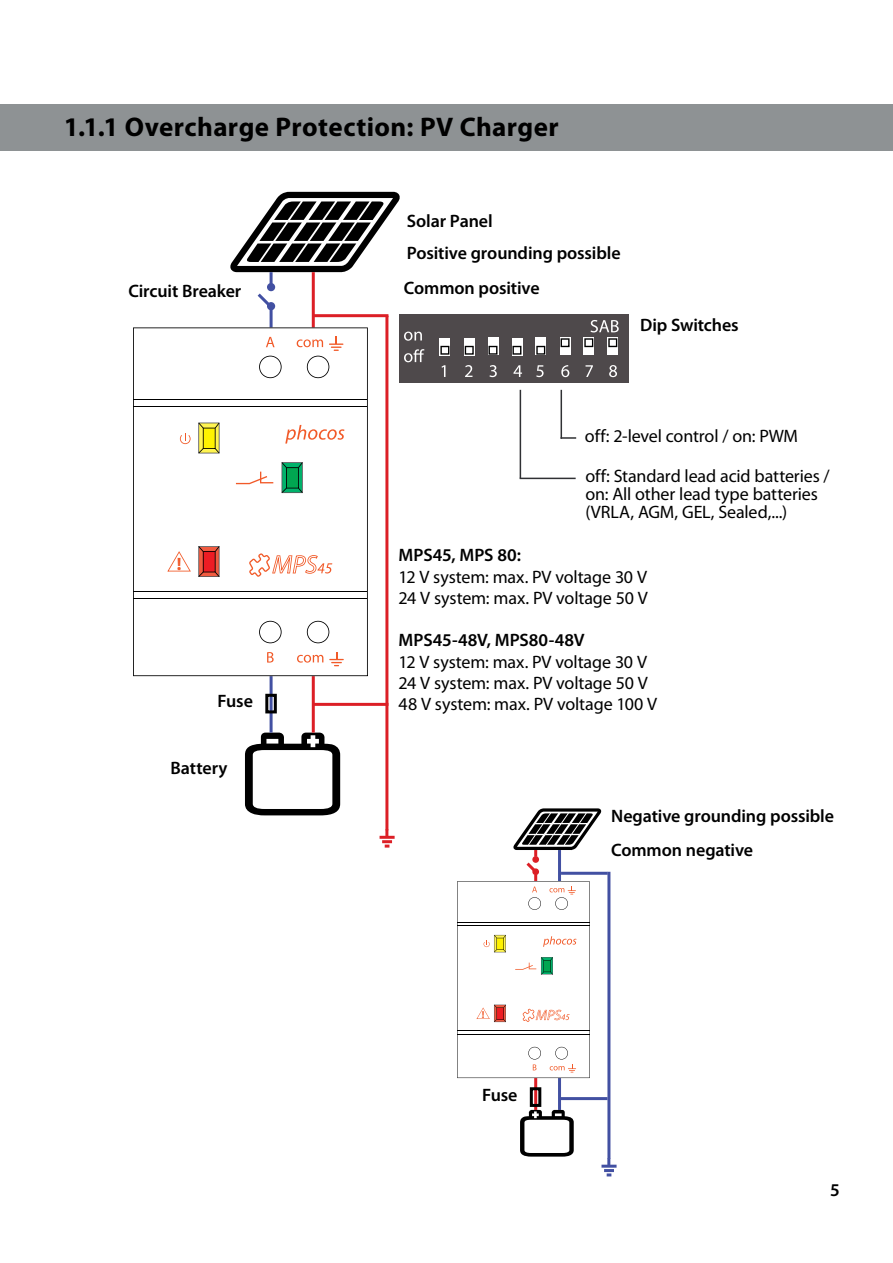
<style>
.page{position:relative;width:893px;height:1263px;background:#fff}
.page>*{position:absolute;margin:0;border:0;box-sizing:border-box;transform-origin:0 0}
.t1{font:700 27px "Myriad Pro";letter-spacing:.015em;color:#000}
.t2{font:18px/21.3px "Myriad Pro";letter-spacing:-.005em;color:#000}
.t3{font:600 18px "Myriad Pro";letter-spacing:-.005em;color:#000}
.t4{font:700 18px "Myriad Pro";color:#f15a29}
.t5{font:700 10.2px "Myriad Pro";color:#f15a29}
</style>
<div class="page">
<div style="left:0;top:104px;width:893px;height:47px;background:#8e9294"></div>
<svg style="left:230px;top:192px;width:170px;height:80px"></svg>
<svg style="left:245px;top:733px;width:95px;height:82px"></svg>
<hr style="left:312px;top:676px;width:3px;height:57px;background:#dc1f26">
<hr style="left:270px;top:676px;width:3px;height:57px;background:#4250a2">
<hr style="left:312px;top:272px;width:3px;height:55px;background:#dc1f26">
<hr style="left:270px;top:305px;width:3px;height:22px;background:#4250a2">
<hr style="left:270px;top:272px;width:3px;height:18px;background:#4250a2">
<svg style="left:133px;top:327px;width:235px;height:349px"></svg>
<svg style="left:307px;top:621px;width:22px;height:22px"></svg>
<svg style="left:259px;top:621px;width:23px;height:22px"></svg>
<svg style="left:259px;top:356px;width:23px;height:22px"></svg>
<hr style="left:133px;top:591px;width:234px;height:1px;background:#000">
<hr style="left:133px;top:598px;width:234px;height:1px;background:#000">
<hr style="left:133px;top:399px;width:234px;height:1px;background:#000">
<hr style="left:133px;top:406px;width:234px;height:1px;background:#000">
<svg style="left:167px;top:551px;width:24px;height:20px"></svg>
<svg style="left:198px;top:546px;width:22px;height:31px"></svg>
<svg style="left:198px;top:422px;width:22px;height:31px"></svg>
<svg style="left:281px;top:462px;width:22px;height:31px"></svg>
<svg style="left:236px;top:472px;width:37px;height:12px"></svg>
<svg style="left:180px;top:433px;width:11px;height:11px"></svg>
<svg style="left:249px;top:553px;width:83px;height:24px"></svg>
<svg style="left:285px;top:425px;width:59px;height:19px"></svg>
<svg style="left:266px;top:337px;width:9px;height:10px"></svg>
<svg style="left:267px;top:652px;width:7px;height:11px"></svg>
<svg style="left:297px;top:655px;width:26px;height:8px"></svg>
<svg style="left:329px;top:652px;width:15px;height:14px"></svg>
<svg style="left:297px;top:336px;width:46px;height:42px"></svg>
<hr style="left:520px;top:390px;width:1px;height:88px;background:#303134">
<hr style="left:520px;top:478px;width:56px;height:1px;background:#303134">
<hr style="left:561px;top:390px;width:1px;height:49px;background:#303134">
<svg style="left:561px;top:437px;width:15px;height:2px"></svg>
<div style="left:400px;top:315px;width:229px;height:68px;background:#4e494b"></div>
<svg style="left:442px;top:365px;width:3px;height:12px"></svg>
<svg style="left:465px;top:365px;width:7px;height:12px"></svg>
<svg style="left:489px;top:365px;width:8px;height:12px"></svg>
<svg style="left:513px;top:365px;width:9px;height:12px"></svg>
<svg style="left:404px;top:332px;width:18px;height:9px"></svg>
<svg style="left:404px;top:349px;width:20px;height:13px"></svg>
<div style="left:440px;top:337px;width:10px;height:18px;background:#fff"></div>
<div style="left:464px;top:337px;width:10px;height:18px;background:#fff"></div>
<div style="left:488px;top:337px;width:10px;height:18px;background:#fff"></div>
<div style="left:512px;top:337px;width:10px;height:18px;background:#fff"></div>
<svg style="left:440px;top:346px;width:9px;height:9px"></svg>
<svg style="left:465px;top:346px;width:9px;height:9px"></svg>
<svg style="left:488px;top:346px;width:9px;height:9px"></svg>
<svg style="left:591px;top:320px;width:28px;height:12px"></svg>
<div style="left:536px;top:337px;width:10px;height:18px;background:#fff"></div>
<div style="left:560px;top:337px;width:10px;height:18px;background:#fff"></div>
<div style="left:584px;top:337px;width:10px;height:18px;background:#fff"></div>
<div style="left:608px;top:337px;width:10px;height:18px;background:#fff"></div>
<svg style="left:536px;top:365px;width:8px;height:12px"></svg>
<svg style="left:561px;top:365px;width:8px;height:12px"></svg>
<svg style="left:585px;top:365px;width:8px;height:12px"></svg>
<svg style="left:609px;top:365px;width:8px;height:12px"></svg>
<svg style="left:536px;top:346px;width:9px;height:9px"></svg>
<svg style="left:561px;top:338px;width:9px;height:9px"></svg>
<svg style="left:584px;top:338px;width:9px;height:9px"></svg>
<svg style="left:608px;top:338px;width:9px;height:9px"></svg>
<svg style="left:512px;top:346px;width:9px;height:9px"></svg>
<hr style="left:534px;top:1078px;width:3px;height:32px;background:#dc1f26">
<hr style="left:558px;top:1078px;width:3px;height:32px;background:#4250a2">
<svg style="left:520px;top:1110px;width:54px;height:46px"></svg>
<hr style="left:380px;top:836px;width:15px;height:3px;background:#dc1f26">
<svg style="left:382px;top:829px;width:10px;height:18px"></svg>
<hr style="left:313px;top:314px;width:75px;height:3px;background:#dc1f26">
<hr style="left:385px;top:316px;width:3px;height:514px;background:#dc1f26">
<hr style="left:313px;top:703px;width:75px;height:3px;background:#dc1f26">
<hr style="left:561px;top:872px;width:47px;height:3px;background:#4250a2">
<hr style="left:607px;top:872px;width:3px;height:287px;background:#4250a2">
<hr style="left:561px;top:1097px;width:46px;height:3px;background:#4250a2">
<hr style="left:601px;top:1165px;width:16px;height:3px;background:#4250a2">
<svg style="left:604px;top:1158px;width:10px;height:18px"></svg>
<div style="left:265px;top:694px;width:12px;height:19px;border:3px solid #000"></div>
<div style="left:530px;top:1087px;width:11px;height:20px;border:3px solid #000"></div>
<div style="left:267px;top:283px;width:8px;height:8px;border:3px solid #4250a2;border-radius:50%"></div>
<svg style="left:257px;top:290px;width:19px;height:22px"></svg>
<svg style="left:457px;top:808px;width:145px;height:270px"></svg>
<h1 class="t1" style="left:64px;top:109px;width:496px">1.1.1 Overcharge Protection: PV Charger</h1>
<p class="t3" style="left:407px;top:209px;width:87px">Solar Panel</p>
<p class="t3" style="left:128px;top:280px;width:114px">Circuit Breaker</p>
<p class="t4" style="left:177px;top:552px;width:6px">!</p>
<p class="t3" style="left:218px;top:690px;width:37px">Fuse</p>
<p class="t3" style="left:171px;top:756px;width:58px">Battery</p>
<p class="t3" style="left:407px;top:242px;width:215px">Positive grounding possible</p>
<p class="t3" style="left:404px;top:277px;width:137px">Common positive</p>
<p class="t3" style="left:640px;top:313px;width:100px">Dip Switches</p>
<p class="t2" style="left:585px;top:425px;width:215px">off: 2-level control / on: PWM</p>
<p class="t2" style="left:585px;top:467px;width:246px;line-height:18px">off: Standard lead acid batteries / on: All other lead type batteries (VRLA, AGM, GEL, Sealed,...)</p>
<p class="t3" style="left:399px;top:544px;width:124px">MPS45, MPS 80:</p>
<p class="t2" style="left:399px;top:566px;width:251px">12 V system: max. PV voltage 30 V<br>24 V system: max. PV voltage 50 V</p>
<p class="t3" style="left:399px;top:629px;width:188px">MPS45-48V, MPS80-48V</p>
<p class="t2" style="left:399px;top:651px;width:260px">12 V system: max. PV voltage 30 V<br>24 V system: max. PV voltage 50 V<br>48 V system: max. PV voltage 100 V</p>
<p class="t3" style="left:611px;top:804px;width:224px">Negative grounding possible</p>
<p class="t5" style="left:482px;top:1008px;width:4px">!</p>
<p class="t3" style="left:482px;top:1083px;width:37px">Fuse</p>
<p class="t3" style="left:611px;top:838px;width:144px">Common negative</p>
<p class="t3" style="left:830px;top:1178px;width:11px">5</p>
</div>
